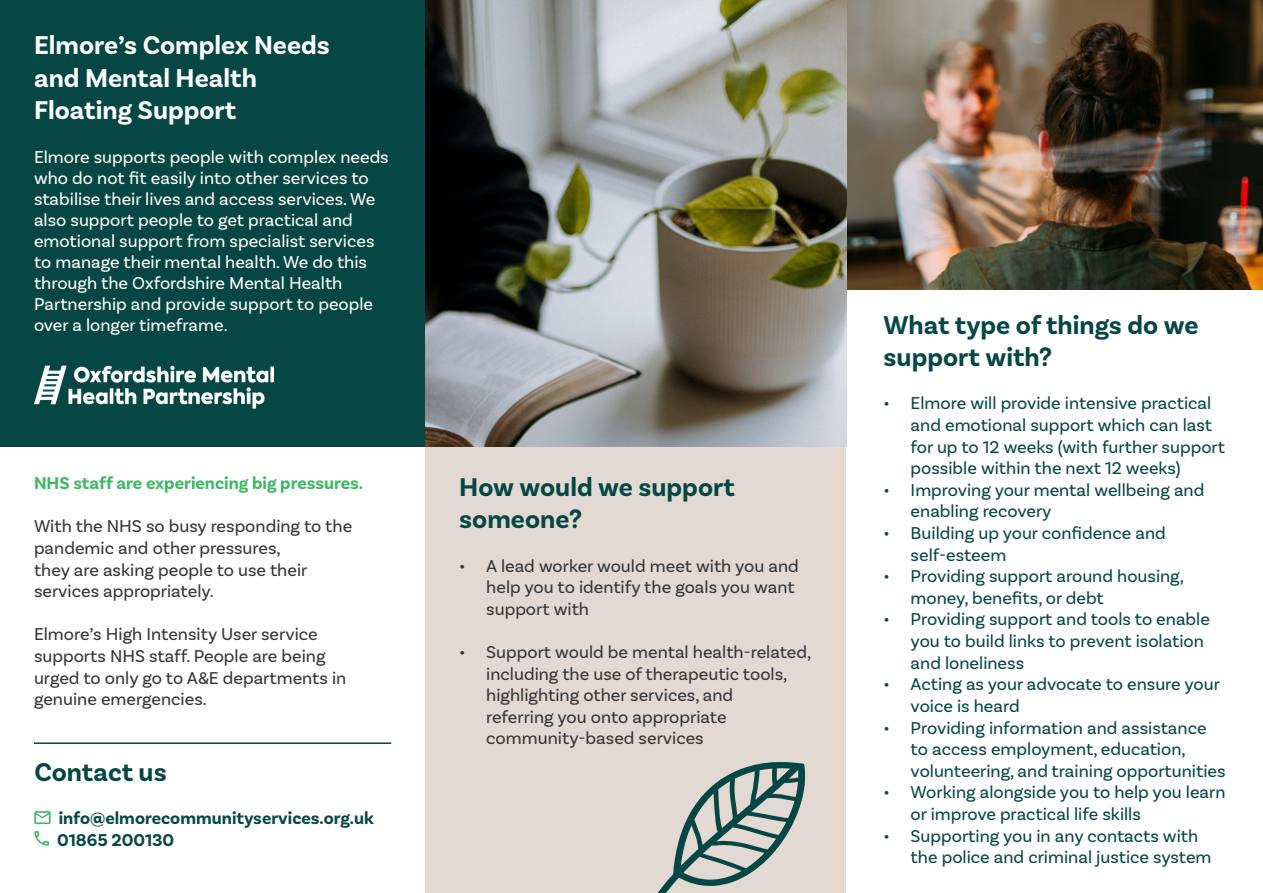
<style>
.page{position:relative;width:1263px;height:893px;background:#fff}
.page>*{position:absolute;margin:0;border:0;box-sizing:border-box;transform-origin:0 0}
.t1{font:700 27px/32.4px "Basic Sans";color:#064745}
.t2{font:700 27px/32.4px "Basic Sans";color:#fff}
.t3{font:18px/21.6px "Basic Sans";color:#064745}
.t4{font:18px/21.6px "Basic Sans";color:#333638}
.t5{font:18px/21px "Basic Sans";color:#fff}
.t6{font:700 18px "Basic Sans";color:#064745}
.t7{font:700 18px "Basic Sans";color:#3db762}
</style>
<div class="page">
<div style="left:0;top:0;width:425px;height:446px;background:#064745"></div>
<img style="left:846px;top:0;width:417px;height:289px">
<div style="left:425px;top:446px;width:421px;height:447px;background:#e3d9d3"></div>
<img style="left:425px;top:0;width:421px;height:446px">
<svg style="left:34px;top:811px;width:17px;height:13px"></svg>
<svg style="left:34px;top:831px;width:15px;height:15px"></svg>
<hr style="left:34px;top:742px;width:357px;height:2px;background:#064745">
<img style="left:34px;top:365px;width:240px;height:44px">
<svg style="left:657px;top:762px;width:148px;height:131px"></svg>
<p class="t2" style="left:34px;top:29px;width:297px">Elmore’s Complex Needs and Mental Health</p>
<p class="t2" style="left:34px;top:94px;width:204px">Floating Support</p>
<p class="t5" style="left:34px;top:146px;width:356px">Elmore supports people with complex needs who do not fit easily into other services to stabilise their lives and access services. We also support people to get practical and emotional support from specialist services to manage their mental health. We do this through the Oxfordshire Mental Health Partnership and provide support to people over a longer timeframe.</p>
<p class="t7" style="left:34px;top:472px;width:331px">NHS staff are experiencing big pressures.</p>
<p class="t4" style="left:34px;top:515px;width:320px">With the NHS so busy responding to the pandemic and other pressures,<br>they are asking people to use their services appropriately.</p>
<p class="t4" style="left:34px;top:623px;width:314px">Elmore’s High Intensity User service supports NHS staff. People are being urged to only go to A&amp;E departments in genuine emergencies.</p>
<p class="t1" style="left:34px;top:756px;width:134px">Contact us</p>
<p class="t6" style="left:59px;top:807px;width:317px">info@elmorecommunityservices.org.uk</p>
<p class="t6" style="left:57px;top:829px;width:119px">01865 200130</p>
<p class="t1" style="left:459px;top:471px;width:277px">How would we support someone?</p>
<p class="t4" style="left:486px;top:555px;width:314px;text-indent:-27px">• A lead worker would meet with you and help you to identify the goals you want support with</p>
<p class="t4" style="left:486px;top:641px;width:327px;text-indent:-27px">• Support would be mental health-related, including the use of therapeutic tools, highlighting other services, and<br>referring you onto appropriate community-based services</p>
<p class="t1" style="left:884px;top:309px;width:316px">What type of things do we support with?</p>
<p class="t3" style="left:911px;top:392px;width:316px;text-indent:-27px">• Elmore will provide intensive practical and emotional support which can last for up to 12 weeks (with further support possible within the next 12 weeks)</p>
<p class="t3" style="left:911px;top:479px;width:295px;text-indent:-27px">• Improving your mental wellbeing and enabling recovery</p>
<p class="t3" style="left:911px;top:522px;width:257px;text-indent:-27px">• Building up your confidence and self-esteem</p>
<p class="t3" style="left:911px;top:565px;width:275px;text-indent:-27px">• Providing support around housing, money, benefits, or debt</p>
<p class="t3" style="left:911px;top:608px;width:301px;text-indent:-27px">• Providing support and tools to enable you to build links to prevent isolation and loneliness</p>
<p class="t3" style="left:911px;top:673px;width:311px;text-indent:-27px">• Acting as your advocate to ensure your voice is heard</p>
<p class="t3" style="left:911px;top:716px;width:316px;text-indent:-27px">• Providing information and assistance to access employment, education, volunteering, and training opportunities</p>
<p class="t3" style="left:911px;top:781px;width:316px;text-indent:-27px">• Working alongside you to help you learn or improve practical life skills</p>
<p class="t3" style="left:911px;top:824px;width:302px;text-indent:-27px">• Supporting you in any contacts with the police and criminal justice system</p>
</div>
